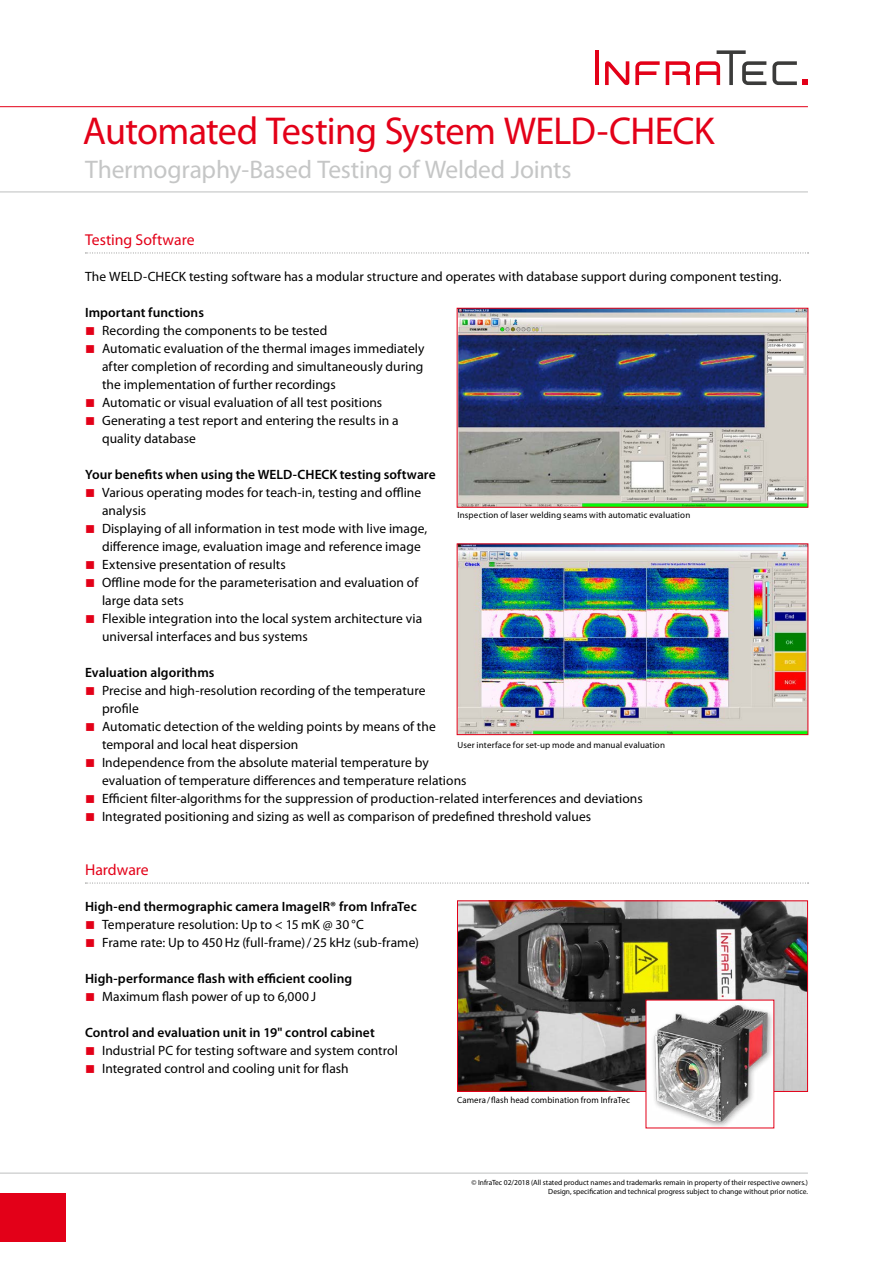
<style>
.page{position:relative;width:893px;height:1263px;background:#fff}
.page>*{position:absolute;margin:0;border:0;box-sizing:border-box;transform-origin:0 0}
.t1{font:39px "Myriad Pro";letter-spacing:-.02em;color:#e30018}
.t2{font:25.5px "Myriad Pro";letter-spacing:-.01em;color:#c5c6c6}
.t3{font:15.75px "Myriad Pro";letter-spacing:-.005em;color:#e30018}
.t4{font:13.5px/18px "Myriad Pro";letter-spacing:.005em;color:#000}
.t5{font:600 13.5px "Myriad Pro";letter-spacing:.005em;color:#000}
.t6{font:9px "Myriad Pro";letter-spacing:.015em;color:#000}
.t7{font:7.5px/9px "Myriad Pro";color:#000;text-align:right}
</style>
<div class="page">
<hr style="left:0;top:106px;width:808px;height:1px;background:#e30018">
<hr style="left:0;top:191px;width:808px;height:1px;background:#c5c6c6">
<hr style="left:595px;top:50px;width:4px;height:35px;background:#e30018">
<svg style="left:666px;top:61px;width:24px;height:24px"></svg>
<svg style="left:635px;top:61px;width:25px;height:24px"></svg>
<svg style="left:772px;top:61px;width:36px;height:24px"></svg>
<svg style="left:696px;top:50px;width:70px;height:35px"></svg>
<svg style="left:605px;top:61px;width:24px;height:24px"></svg>
<img style="left:459px;top:902px;width:347px;height:188px">
<div style="left:457px;top:900px;width:351px;height:192px;border:1px solid #e30018"></div>
<img style="left:648px;top:1002px;width:124px;height:124px">
<hr style="left:0;top:1172px;width:808px;height:2px;background:#c5c6c6">
<div style="left:0;top:1194px;width:66px;height:48px;background:#e30018"></div>
<svg style="left:85px;top:253px;width:723px;height:1px"></svg>
<svg style="left:85px;top:883px;width:723px;height:1px"></svg>
<img style="left:459px;top:545px;width:347px;height:188px">
<div style="left:457px;top:543px;width:351px;height:192px;border:1px solid #e30018"></div>
<img style="left:459px;top:310px;width:347px;height:196px">
<div style="left:457px;top:308px;width:351px;height:200px;border:1px solid #e30018"></div>
<h1 class="t1" style="left:83px;top:107px;width:633px">Automated Testing System WELD-CHECK</h1>
<h2 class="t2" style="left:85px;top:154px;width:488px">Thermography-Based Testing of Welded Joints</h2>
<p class="t3" style="left:85px;top:230px;width:111px">Testing Software</p>
<p class="t4" style="left:85px;top:268px;width:698px">The WELD-CHECK testing software has a modular structure and operates with database support during component testing.</p>
<p class="t5" style="left:85px;top:304px;width:120px">Important functions</p>
<p class="t4" style="left:102px;top:322px;width:324px">Recording the components to be tested<br>Automatic evaluation of the thermal images immediately after completion of recording and simultaneously during the implementation of further recordings<br>Automatic or visual evaluation of all test positions Generating a test report and entering the results in a quality database</p>
<p class="t5" style="left:85px;top:466px;width:352px">Your benefits when using the WELD-CHECK testing software</p>
<p class="t4" style="left:102px;top:484px;width:327px">Various operating modes for teach-in, testing and offline analysis<br>Displaying of all information in test mode with live image, difference image, evaluation image and reference image Extensive presentation of results<br>Offline mode for the parameterisation and evaluation of large data sets<br>Flexible integration into the local system architecture via universal interfaces and bus systems</p>
<p class="t5" style="left:85px;top:664px;width:131px">Evaluation algorithms</p>
<p class="t4" style="left:102px;top:682px;width:542px">Precise and high-resolution recording of the temperature<br>profile<br>Automatic detection of the welding points by means of the<br>temporal and local heat dispersion<br>Independence from the absolute material temperature by<br>evaluation of temperature differences and temperature relations<br>Efficient filter-algorithms for the suppression of production-related interferences and deviations Integrated positioning and sizing as well as comparison of predefined threshold values</p>
<p class="t6" style="left:457px;top:510px;width:234px">Inspection of laser welding seams with automatic evaluation</p>
<p class="t6" style="left:457px;top:740px;width:209px">User interface for set-up mode and manual evaluation</p>
<p class="t3" style="left:85px;top:860px;width:65px">Hardware</p>
<p class="t5" style="left:85px;top:898px;width:333px">High-end thermographic camera ImageIR® from InfraTec</p>
<p class="t4" style="left:102px;top:916px;width:318px">Temperature resolution: Up to &lt; 15 mK @ 30 °C<br>Frame rate: Up to 450 Hz (full-frame)/25 kHz (sub-frame)</p>
<p class="t5" style="left:85px;top:970px;width:269px">High-performance flash with efficient cooling</p>
<p class="t4" style="left:102px;top:988px;width:216px">Maximum flash power of up to 6,000 J</p>
<p class="t5" style="left:85px;top:1024px;width:291px">Control and evaluation unit in 19" control cabinet</p>
<p class="t4" style="left:102px;top:1042px;width:297px">Industrial PC for testing software and system control<br>Integrated control and cooling unit for flash</p>
<p class="t6" style="left:457px;top:1094px;width:174px">Camera/flash head combination from InfraTec</p>
<p class="t7" style="left:471px;top:1178px;width:338px">© InfraTec 02/2018 (All stated product names and trademarks remain in property of their respective owners.)<br>Design, specification and technical progress subject to change without prior notice.</p>
</div>
